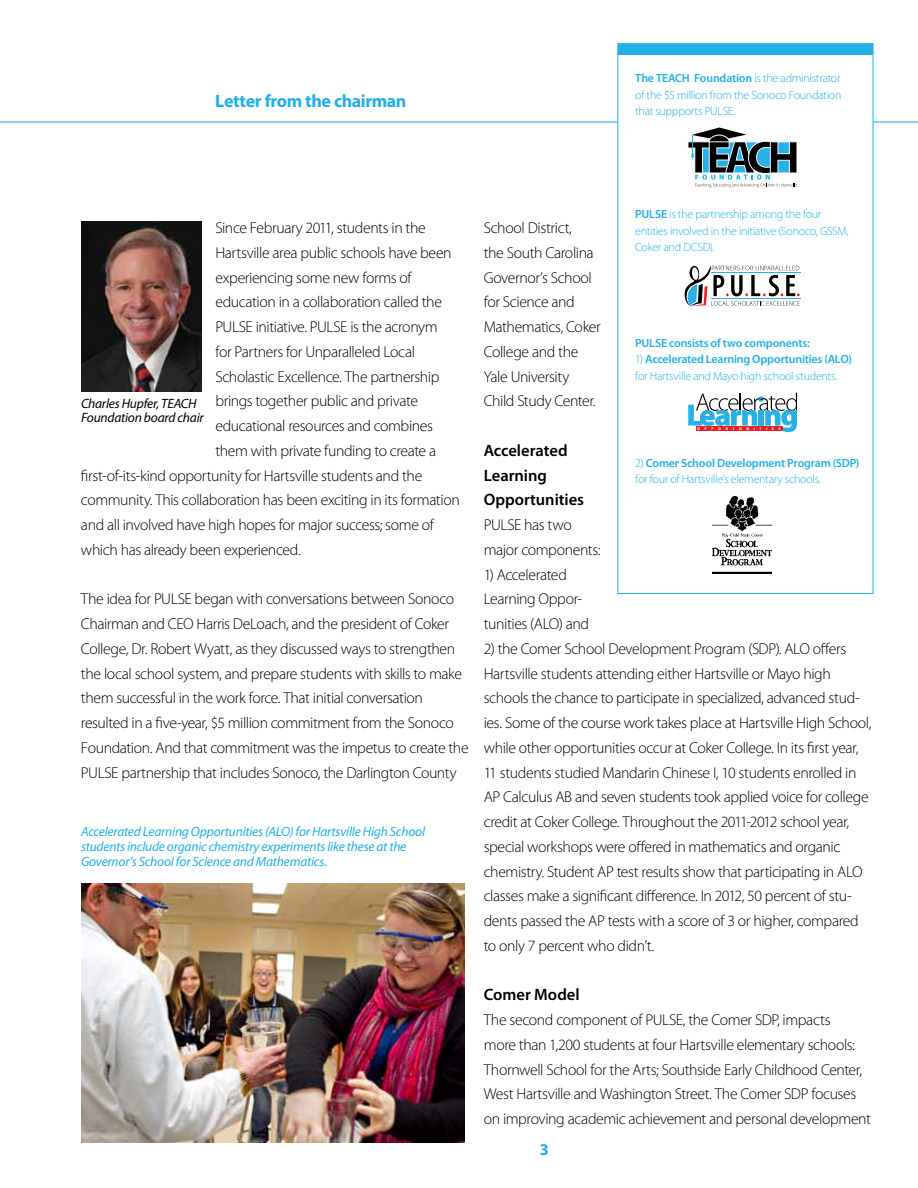
<style>
.page{position:relative;width:918px;height:1188px;background:#fff}
.page>*{position:absolute;margin:0;border:0;box-sizing:border-box;transform-origin:0 0}
.t1{font:700 18px "Myriad Pro";letter-spacing:-.025em;color:#23b0e6}
.t2{font:600 16.5px/24.8px "Myriad Pro";color:#000}
.t3{font:700 16.5px "Myriad Pro";color:#23b0e6}
.t4{font:300 15.75px/24.8px "Myriad Pro";letter-spacing:-.025em;color:#000}
.t5{font:italic 13.5px/14.9px "Myriad Pro";letter-spacing:-.02em;color:#23b0e6}
.t6{font:italic 13.5px/14.9px "Myriad Pro";letter-spacing:-.02em;color:#000}
.t7{font:300 11.85px/16.6px "Myriad Pro";letter-spacing:-.025em;color:#23b0e6}
.t8{font:600 11.85px "Myriad Pro";letter-spacing:-.02em;color:#23b0e6}
.t9{font:700 3.9px "Myriad Pro";letter-spacing:1.15em;color:#fff}
.s1{font-weight:600}
</style>
<div class="page">
<hr style="left:0;top:122px;width:918px;height:1px;background:#23b0e6">
<img style="left:81px;top:221px;width:121px;height:171px">
<img style="left:81px;top:884px;width:383px;height:259px">
<div style="left:617px;top:43px;width:256px;height:551px;background:#fff;border:1px solid #23b0e6"></div>
<svg style="left:684px;top:265px;width:116px;height:41px"></svg>
<svg style="left:688px;top:393px;width:109px;height:39px"></svg>
<svg style="left:688px;top:128px;width:109px;height:59px"></svg>
<img style="left:713px;top:496px;width:59px;height:77px">
<div style="left:618px;top:44px;width:255px;height:11px;background:#23b0e6"></div>
<p class="t1" style="left:215px;top:89px;width:193px">Letter from the chairman</p>
<p class="t7" style="left:635px;top:70px;width:208px;text-align:justify"><span class="s1">The TEACH Foundation</span> is the administrator of the $5 million from the Sonoco Foundation that suppports PULSE.</p>
<p class="t4" style="left:215px;top:215px;width:212px">Since February 2011, students in the</p>
<p class="t4" style="left:215px;top:240px;width:238px">Hartsville area public schools have been</p>
<p class="t4" style="left:215px;top:265px;width:198px">experiencing some new forms of</p>
<p class="t4" style="left:215px;top:290px;width:228px">education in a collaboration called the</p>
<p class="t4" style="left:215px;top:314px;width:224px">PULSE initiative. PULSE is the acronym</p>
<p class="t4" style="left:215px;top:339px;width:201px">for Partners for Unparalleled Local</p>
<p class="t4" style="left:215px;top:364px;width:226px">Scholastic Excellence. The partnership</p>
<p class="t4" style="left:215px;top:389px;width:204px">brings together public and private</p>
<p class="t4" style="left:215px;top:413px;width:219px">educational resources and combines</p>
<p class="t4" style="left:215px;top:438px;width:222px">them with private funding to create a</p>
<p class="t4" style="left:81px;top:463px;width:343px">first-of-its-kind opportunity for Hartsville students and the</p>
<p class="t4" style="left:81px;top:488px;width:380px">community. This collaboration has been exciting in its formation</p>
<p class="t4" style="left:81px;top:512px;width:355px">and all involved have high hopes for major success; some of</p>
<p class="t4" style="left:81px;top:537px;width:221px">which has already been experienced.</p>
<p class="t4" style="left:81px;top:587px;width:389px">The idea for PULSE began with conversations between Sonoco Chairman and CEO Harris DeLoach, and the president of Coker College, Dr. Robert Wyatt, as they discussed ways to strengthen the local school system, and prepare students with skills to make them successful in the work force. That initial conversation resulted in a five-year, $5 million commitment from the Sonoco Foundation. And that commitment was the impetus to create the PULSE partnership that includes Sonoco, the Darlington County</p>
<p class="t6" style="left:81px;top:395px;width:124px">Charles Hupfer, TEACH<br>Foundation board chair</p>
<p class="t5" style="left:81px;top:824px;width:346px">Accelerated Learning Opportunities (ALO) for Hartsville High School students include organic chemistry experiments like these at the<br>Governor’s School for Science and Mathematics.</p>
<p class="t7" style="left:635px;top:206px;width:215px"><span class="s1">PULSE</span> is the partnership among the four entities involved in the initiative (Sonoco, GSSM,<br>Coker and DCSD).</p>
<p class="t4" style="left:484px;top:215px;width:118px">School District,<br>the South Carolina<br>Governor’s School for Science and<br>Mathematics, Coker<br>College and the<br>Yale University<br>Child Study Center.</p>
<p class="t2" style="left:484px;top:438px;width:102px">Accelerated<br>Learning<br>Opportunities</p>
<p class="t4" style="left:484px;top:512px;width:118px">PULSE has two major components:</p>
<p class="t4" style="left:484px;top:562px;width:107px">1) Accelerated<br>Learning Oppor&shy;tunities (ALO) and</p>
<p class="t4" style="left:484px;top:636px;width:389px">2) the Comer School Development Program (SDP). ALO offers Hartsville students attending either Hartsville or Mayo high schools the chance to participate in specialized, advanced stud&shy;ies. Some of the course work takes place at Hartsville High School, while other opportunities occur at Coker College. In its first year, 11 students studied Mandarin Chinese I, 10 students enrolled in AP Calculus AB and seven students took applied voice for college credit at Coker College. Throughout the 2011-2012 school year, special workshops were offered in mathematics and organic chemistry. Student AP test results show that participating in ALO classes make a significant difference. In 2012, 50 percent of stu&shy;dents passed the AP tests with a score of 3 or higher, compared to only 7 percent who didn’t.</p>
<p class="t2" style="left:484px;top:982px;width:97px">Comer Model</p>
<p class="t4" style="left:484px;top:1007px;width:389px">The second component of PULSE, the Comer SDP, impacts<br>more than 1,200 students at four Hartsville elementary schools:<br>Thornwell School for the Arts; Southside Early Childhood Center, West Hartsville and Washington Street. The Comer SDP focuses on improving academic achievement and personal development</p>
<p class="t8" style="left:635px;top:335px;width:176px">PULSE consists of two components:</p>
<p class="t7" style="left:635px;top:351px;width:218px">1) <span class="s1">Accelerated Learning Opportunities (ALO) </span>for Hartsville and Mayo high school students.</p>
<p class="t9" style="left:697px;top:426px;width:85px">OPPORTUNITIES</p>
<p class="t7" style="left:635px;top:454px;width:226px">2) <span class="s1">Comer School Development Program (SDP) </span>for four of Hartsville’s elementary schools.</p>
<p class="t3" style="left:540px;top:1139px;width:11px">3</p>
</div>
